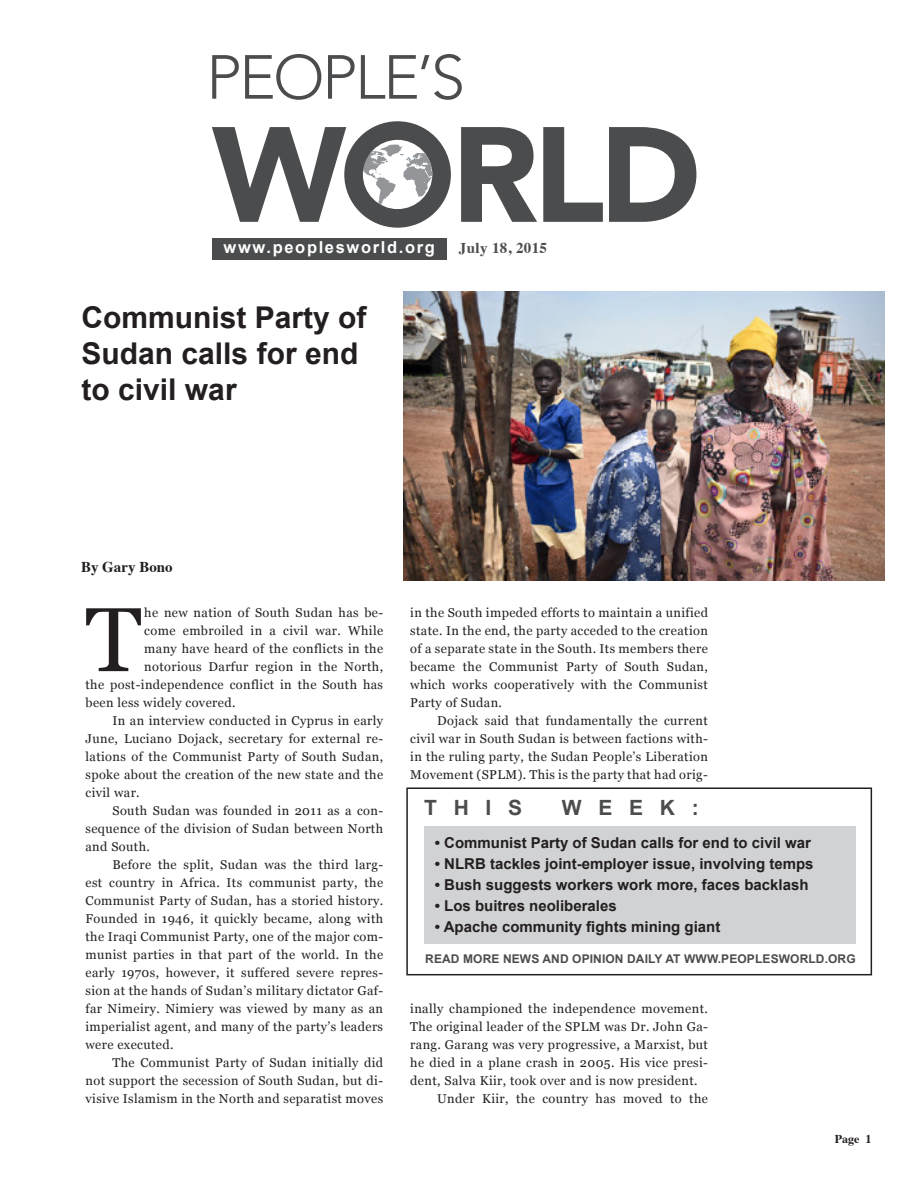
<style>
.page{position:relative;width:918px;height:1188px;background:#fff}
.page>*{position:absolute;margin:0;border:0;box-sizing:border-box;transform-origin:0 0}
.caps_paragraph{font:90.75px "Georgia";color:#231f20}
.title_arial-medium{font:700 30px/36px "Arial";color:#231f20}
.title_arial-Tiny{font:700 21px "Arial";letter-spacing:.8em;color:#4b4c4d}
.t1{font:700 16.5px "Arial";letter-spacing:.1em;color:#fff}
.t2{font:700 15px "Arial";color:#231f20}
.by_line{font:700 15px "Times";letter-spacing:.025em;color:#4b4c4d}
.by_line-2{font:700 15px "Times";color:#231f20}
.body-text{font:12.75px/18px "Georgia";letter-spacing:.03em;color:#231f20;text-align:justify}
.caps_paragraph-2{font:12.75px "Georgia";letter-spacing:.03em;color:#231f20}
.title_arial-Tiny-2{font:700 12px "Arial";letter-spacing:.01em;color:#4b4c4d}
.by_line-3{font:700 12px "Times";color:#231f20}
</style>
<div class="page">
<div style="left:212px;top:238px;width:235px;height:21px;background:#4b4c4d"></div>
<svg style="left:212px;top:55px;width:27px;height:44px"></svg>
<svg style="left:245px;top:54px;width:76px;height:46px"></svg>
<svg style="left:328px;top:55px;width:27px;height:44px"></svg>
<svg style="left:361px;top:54px;width:101px;height:46px"></svg>
<svg style="left:461px;top:127px;width:76px;height:95px"></svg>
<svg style="left:543px;top:127px;width:60px;height:95px"></svg>
<svg style="left:609px;top:127px;width:87px;height:95px"></svg>
<svg style="left:212px;top:121px;width:239px;height:107px"></svg>
<div style="left:424px;top:826px;width:432px;height:118px;background:#d1d2d4"></div>
<div style="left:406px;top:788px;width:466px;height:187px;border:2px solid #231f20"></div>
<img style="left:404px;top:291px;width:481px;height:289px">
<p class="t1" style="left:224px;top:237px;width:213px">www.peoplesworld.org</p>
<p class="by_line" style="left:459px;top:234px;width:90px">July 18, 2015</p>
<p class="title_arial-medium" style="left:82px;top:300px;width:287px">Communist Party of<br>Sudan calls for end</p>
<p class="title_arial-medium" style="left:82px;top:372px;width:157px">to civil war</p>
<p class="by_line-2" style="left:81px;top:553px;width:93px">By Gary Bono</p>
<p class="caps_paragraph" style="left:86px;top:585px;width:58px">T</p>
<p class="caps_paragraph-2" style="left:144px;top:605px;width:240px">he new nation of South Sudan has be-</p>
<p class="caps_paragraph-2" style="left:144px;top:623px;width:240px">come embroiled in a civil war. While</p>
<p class="caps_paragraph-2" style="left:144px;top:641px;width:240px">many have heard of the conflicts in the</p>
<p class="caps_paragraph-2" style="left:144px;top:659px;width:240px">notorious Darfur region in the North,</p>
<p class="caps_paragraph-2" style="left:86px;top:677px;width:299px">the post-independence conflict in the South has</p>
<p class="caps_paragraph-2" style="left:86px;top:695px;width:152px">been less widely covered.</p>
<p class="body-text" style="left:86px;top:712px;width:299px;text-indent:27px">In an interview conducted in Cyprus in early June, Luciano Dojack, secretary for external re&shy;lations of the Communist Party of South Sudan, spoke about the creation of the new state and the civil war.</p>
<p class="body-text" style="left:86px;top:802px;width:299px;text-indent:27px">South Sudan was founded in 2011 as a con&shy;sequence of the division of Sudan between North and South.</p>
<p class="body-text" style="left:86px;top:856px;width:299px;text-indent:27px">Before the split, Sudan was the third larg&shy;est country in Africa. Its communist party, the Communist Party of Sudan, has a storied history.<br>Founded in 1946, it quickly became, along with the Iraqi Communist Party, one of the major com&shy;munist parties in that part of the world. In the early 1970s, however, it suffered severe repres&shy;sion at the hands of Sudan’s military dictator Gaf&shy;far Nimeiry. Nimiery was viewed by many as an imperialist agent, and many of the party’s leaders were executed.</p>
<p class="body-text" style="left:86px;top:1054px;width:299px;text-indent:27px">The Communist Party of Sudan initially did not support the secession of South Sudan, but di&shy;visive Islamism in the North and separatist moves</p>
<p class="body-text" style="left:410px;top:604px;width:299px">in the South impeded efforts to maintain a unified state. In the end, the party acceded to the creation of a separate state in the South. Its members there became the Communist Party of South Sudan, which works cooperatively with the Communist Party of Sudan.</p>
<p class="body-text" style="left:410px;top:712px;width:299px;text-indent:27px">Dojack said that fundamentally the current civil war in South Sudan is between factions with&shy;in the ruling party, the Sudan People’s Liberation Movement (SPLM). This is the party that had orig-</p>
<p class="title_arial-Tiny" style="left:424px;top:794px;width:100px">THIS</p>
<p class="title_arial-Tiny" style="left:562px;top:794px;width:139px">WEEK:</p>
<p class="t2" style="left:435px;top:833px;width:378px">• Communist Party of Sudan calls for end to civil war</p>
<p class="t2" style="left:435px;top:854px;width:380px">• NLRB tackles joint-employer issue, involving temps</p>
<p class="t2" style="left:435px;top:875px;width:375px">• Bush suggests workers work more, faces backlash</p>
<p class="t2" style="left:435px;top:896px;width:183px">• Los buitres neoliberales</p>
<p class="t2" style="left:435px;top:917px;width:287px">• Apache community fights mining giant</p>
<p class="title_arial-Tiny-2" style="left:425px;top:951px;width:432px">READ MORE NEWS AND OPINION DAILY AT WWW.PEOPLESWORLD.ORG</p>
<p class="body-text" style="left:410px;top:1000px;width:299px">inally championed the independence movement.<br>The original leader of the SPLM was Dr. John Ga&shy;rang. Garang was very progressive, a Marxist, but he died in a plane crash in 2005. His vice presi&shy;dent, Salva Kiir, took over and is now president.</p>
<p class="body-text" style="left:437px;top:1090px;width:272px">Under Kiir, the country has moved to the</p>
<p class="by_line-3" style="left:835px;top:1127px;width:38px">Page 1</p>
</div>
